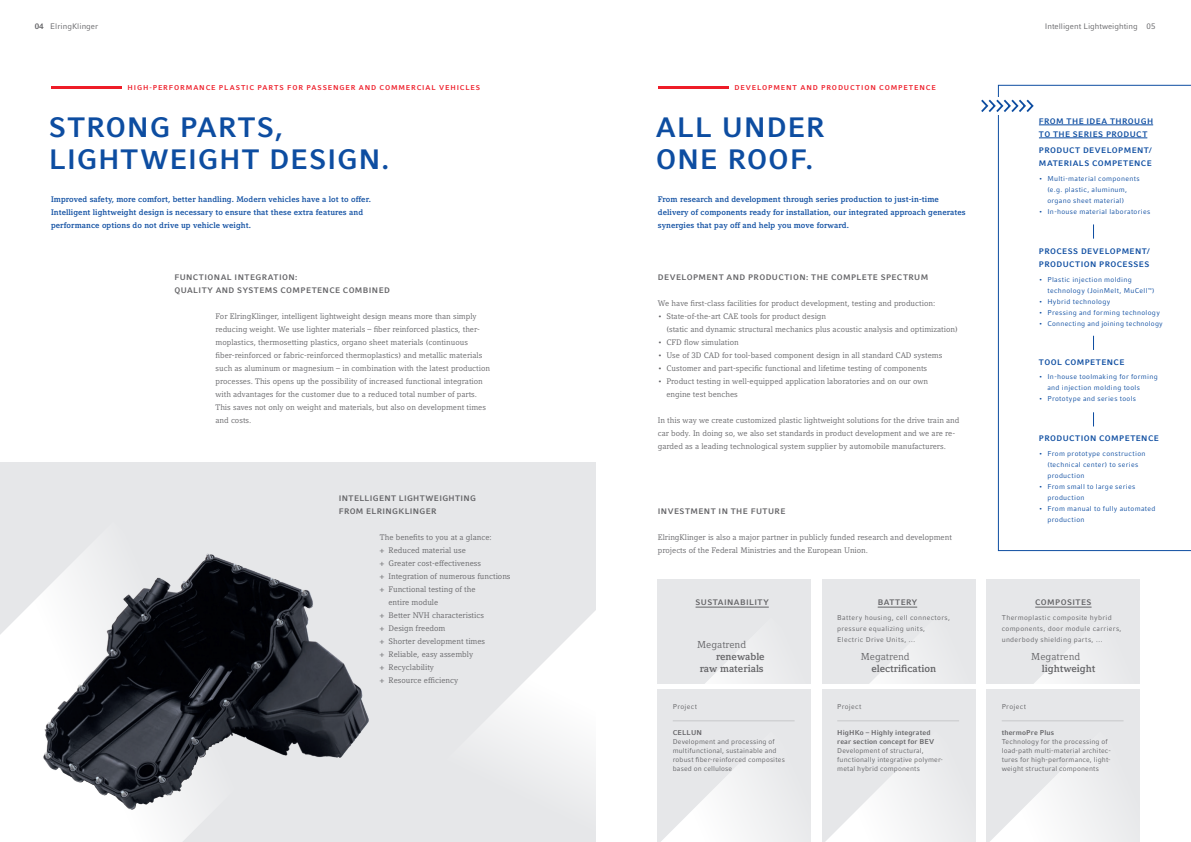
<style>
.page{position:relative;width:1191px;height:842px;background:#fff}
.page>*{position:absolute;margin:0;border:0;box-sizing:border-box;transform-origin:0 0}
.t1{font:700 28px/32px "Compatil Fact LT Pro";letter-spacing:.025em;color:#0d4da1}
.t2{font:700 10px/12px "Compatil Letter LT Pro";color:#636366;text-align:right}
.t3{font:10px "Compatil Letter LT Pro";color:#636366}
.t4{font:8px/13px "Compatil Letter LT Pro";color:#636366}
.t5{font:700 8px/13px "Compatil Letter LT Pro";letter-spacing:.01em;color:#0d4da1}
.t6{font:700 8px/13px "Compatil Fact LT Pro";letter-spacing:.05em;color:#636366}
.t7{font:700 8px/13px "Compatil Fact LT Pro";letter-spacing:.05em;color:#0d4da1}
.t8{font:8px "Compatil Fact LT Pro";color:#636366}
.t9{font:7px/11px "Compatil Fact LT Pro";letter-spacing:.045em;color:#0d4da1}
.t10{font:7px/9px "Compatil Fact LT Pro";letter-spacing:.025em;color:#636366}
.t11{font:7px/11px "Compatil Fact LT Pro";letter-spacing:.045em;color:#636366}
.t12{font:700 7px "Compatil Fact LT Pro";letter-spacing:.125em;color:#ee1c28}
.t13{font:700 7px/9px "Compatil Fact LT Pro";letter-spacing:.015em;color:#636366}
.s1{font-weight:700}
</style>
<div class="page">
<div style="left:0;top:462px;width:595px;height:380px;background:#e6e7e9"></div>
<svg style="left:481px;top:611px;width:114px;height:170px"></svg>
<svg style="left:0;top:624px;width:200px;height:218px;fill:#fff"></svg>
<div style="left:658px;top:579px;width:153px;height:104px;background:#e6e7e9"></div>
<svg style="left:706px;top:649px;width:50px;height:34px"></svg>
<div style="left:822px;top:579px;width:153px;height:104px;background:#e6e7e9"></div>
<svg style="left:870px;top:649px;width:50px;height:34px"></svg>
<div style="left:986px;top:579px;width:154px;height:104px;background:#e6e7e9"></div>
<svg style="left:1035px;top:649px;width:49px;height:34px"></svg>
<div style="left:658px;top:690px;width:153px;height:152px;background:#e6e7e9"></div>
<svg style="left:661px;top:763px;width:114px;height:79px"></svg>
<div style="left:822px;top:690px;width:153px;height:152px;background:#e6e7e9"></div>
<svg style="left:825px;top:763px;width:114px;height:79px"></svg>
<div style="left:986px;top:690px;width:154px;height:152px;background:#e6e7e9"></div>
<svg style="left:990px;top:763px;width:114px;height:79px"></svg>
<img style="left:11px;top:553px;width:358px;height:269px">
<svg style="left:998px;top:85px;width:193px;height:466px"></svg>
<hr style="left:695px;top:607px;width:74px;height:1px;background:#636366">
<hr style="left:877px;top:607px;width:40px;height:1px;background:#636366">
<hr style="left:1035px;top:607px;width:56px;height:1px;background:#636366">
<hr style="left:673px;top:721px;width:121px;height:1px;background:#c7c8ca">
<hr style="left:837px;top:721px;width:122px;height:1px;background:#c7c8ca">
<hr style="left:1001px;top:721px;width:122px;height:1px;background:#c7c8ca">
<hr style="left:51px;top:86px;width:71px;height:3px;background:#ee1c28">
<hr style="left:658px;top:86px;width:71px;height:3px;background:#ee1c28">
<hr style="left:1039px;top:125px;width:114px;height:1px;background:#0d4da1">
<hr style="left:1039px;top:138px;width:108px;height:1px;background:#0d4da1">
<svg style="left:1093px;top:224px;width:1px;height:15px"></svg>
<svg style="left:1093px;top:336px;width:1px;height:14px"></svg>
<svg style="left:1093px;top:412px;width:1px;height:14px"></svg>
<div style="left:994px;top:97px;width:9px;height:18px;background:#fff"></div>
<svg style="left:981px;top:98px;width:54px;height:16px"></svg>
<p class="t8" style="left:35px;top:21px;width:65px"><span class="s1">04</span> ElringKlinger</p>
<p class="t8" style="left:1044px;top:21px;width:112px">Intelligent Lightweighting 05</p>
<p class="t12" style="left:128px;top:83px;width:354px">HIGH-PERFORMANCE PLASTIC PARTS FOR PASSENGER AND COMMERCIAL VEHICLES</p>
<p class="t12" style="left:734px;top:83px;width:203px">DEVELOPMENT AND PRODUCTION COMPETENCE</p>
<h1 class="t1" style="left:49px;top:111px;width:342px">STRONG PARTS,<br>LIGHTWEIGHT DESIGN.</h1>
<p class="t5" style="left:51px;top:193px;width:321px">Improved safety, more comfort, better handling. Modern vehicles have a lot to offer.<br>Intelligent lightweight design is necessary to ensure that these extra features and performance options do not drive up vehicle weight.</p>
<h1 class="t1" style="left:656px;top:111px;width:170px">ALL UNDER<br>ONE ROOF.</h1>
<p class="t5" style="left:658px;top:193px;width:309px">From research and development through series production to just-in-time delivery of components ready for installation, our integrated approach generates synergies that pay off and help you move forward.</p>
<p class="t7" style="left:1039px;top:115px;width:116px">FROM THE IDEA THROUGH<br>TO THE SERIES PRODUCT</p>
<p class="t7" style="left:1039px;top:144px;width:114px">PRODUCT DEVELOPMENT/<br>MATERIALS COMPETENCE</p>
<p class="t9" style="left:1047px;top:174px;width:94px;text-indent:-9px">• Multi-material components (e.g. plastic, aluminum, organo sheet material)</p>
<p class="t9" style="left:1039px;top:207px;width:113px">• In-house material laboratories</p>
<p class="t7" style="left:1039px;top:244px;width:112px">PROCESS DEVELOPMENT/<br>PRODUCTION PROCESSES</p>
<p class="t6" style="left:174px;top:271px;width:217px">FUNCTIONAL INTEGRATION:<br>QUALITY AND SYSTEMS COMPETENCE COMBINED</p>
<p class="t4" style="left:215px;top:310px;width:276px">For ElringKlinger, intelligent lightweight design means more than simply reducing weight. We use lighter materials – fiber reinforced plastics, ther&shy;moplastics, thermosetting plastics, organo sheet materials (continuous fiber-reinforced or fabric-reinforced thermoplastics) and metallic materials such as aluminum or magnesium – in combination with the latest production processes. This opens up the possibility of increased functional integration with advantages for the customer due to a reduced total number of parts.<br>This saves not only on weight and materials, but also on development times and costs.</p>
<p class="t6" style="left:339px;top:492px;width:139px">INTELLIGENT LIGHTWEIGHTING<br>FROM ELRINGKLINGER</p>
<p class="t4" style="left:380px;top:531px;width:113px">The benefits to you at a glance:</p>
<p class="t4" style="left:380px;top:544px;width:87px">+ Reduced material use</p>
<p class="t4" style="left:380px;top:557px;width:103px">+ Greater cost-effectiveness</p>
<p class="t4" style="left:380px;top:570px;width:132px">+ Integration of numerous functions</p>
<p class="t4" style="left:380px;top:583px;width:97px">+ Functional testing of the</p>
<p class="t4" style="left:388px;top:596px;width:51px">entire module</p>
<p class="t4" style="left:380px;top:609px;width:106px">+ Better NVH characteristics</p>
<p class="t4" style="left:380px;top:622px;width:67px">+ Design freedom</p>
<p class="t4" style="left:380px;top:635px;width:107px">+ Shorter development times</p>
<p class="t4" style="left:380px;top:648px;width:95px">+ Reliable, easy assembly</p>
<p class="t4" style="left:380px;top:661px;width:55px">+ Recyclability</p>
<p class="t4" style="left:380px;top:674px;width:80px">+ Resource efficiency</p>
<p class="t6" style="left:658px;top:271px;width:272px">DEVELOPMENT AND PRODUCTION: THE COMPLETE SPECTRUM</p>
<p class="t4" style="left:658px;top:297px;width:279px">We have first-class facilities for product development, testing and production:</p>
<p class="t4" style="left:666px;top:310px;width:293px;text-indent:-9px">• State-of-the-art CAE tools for product design<br>(static and dynamic structural mechanics plus acoustic analysis and optimization)</p>
<p class="t4" style="left:658px;top:336px;width:82px">• CFD flow simulation</p>
<p class="t4" style="left:658px;top:349px;width:286px">• Use of 3D CAD for tool-based component design in all standard CAD systems</p>
<p class="t4" style="left:658px;top:362px;width:271px">• Customer and part-specific functional and lifetime testing of components</p>
<p class="t4" style="left:666px;top:375px;width:263px;text-indent:-9px">• Product testing in well-equipped application laboratories and on our own engine test benches</p>
<p class="t4" style="left:658px;top:414px;width:303px">In this way we create customized plastic lightweight solutions for the drive train and car body. In doing so, we also set standards in product development and we are re&shy;garded as a leading technological system supplier by automobile manufacturers.</p>
<p class="t6" style="left:658px;top:505px;width:129px">INVESTMENT IN THE FUTURE</p>
<p class="t4" style="left:658px;top:531px;width:295px">ElringKlinger is also a major partner in publicly funded research and development projects of the Federal Ministries and the European Union.</p>
<p class="t9" style="left:1047px;top:274px;width:109px;text-indent:-9px">• Plastic injection molding technology (JoinMelt, MuCell<sup>™</sup>)</p>
<p class="t9" style="left:1039px;top:296px;width:73px">• Hybrid technology</p>
<p class="t9" style="left:1039px;top:307px;width:122px">• Pressing and forming technology</p>
<p class="t9" style="left:1039px;top:318px;width:125px">• Connecting and joining technology</p>
<p class="t7" style="left:1039px;top:356px;width:87px">TOOL COMPETENCE</p>
<p class="t9" style="left:1047px;top:371px;width:112px;text-indent:-9px">• In-house toolmaking for forming and injection molding tools</p>
<p class="t9" style="left:1039px;top:393px;width:99px">• Prototype and series tools</p>
<p class="t7" style="left:1039px;top:432px;width:121px">PRODUCTION COMPETENCE</p>
<p class="t9" style="left:1047px;top:448px;width:100px;text-indent:-9px">• From prototype construction (technical center) to series production</p>
<p class="t9" style="left:1047px;top:481px;width:89px;text-indent:-9px">• From small to large series production</p>
<p class="t9" style="left:1047px;top:503px;width:110px;text-indent:-9px">• From manual to fully automated production</p>
<p class="t6" style="left:695px;top:596px;width:75px">SUSTAINABILITY</p>
<p class="t6" style="left:877px;top:596px;width:41px">BATTERY</p>
<p class="t6" style="left:1035px;top:596px;width:58px">COMPOSITES</p>
<p class="t11" style="left:837px;top:612px;width:114px">Battery housing, cell connectors, pressure equalizing units,<br>Electric Drive Units, …</p>
<p class="t11" style="left:1001px;top:612px;width:121px">Thermoplastic composite hybrid components, door module carriers, underbody shielding parts, …</p>
<p class="t3" style="left:1031px;top:650px;width:50px">Megatrend</p>
<p class="t2" style="left:1041px;top:662px;width:55px">lightweight</p>
<p class="t3" style="left:697px;top:638px;width:50px">Megatrend</p>
<p class="t2" style="left:700px;top:650px;width:66px">renewable raw materials</p>
<p class="t3" style="left:860px;top:650px;width:50px">Megatrend</p>
<p class="t2" style="left:871px;top:662px;width:66px">electrification</p>
<p class="t11" style="left:673px;top:701px;width:26px">Project</p>
<p class="t11" style="left:837px;top:701px;width:26px">Project</p>
<p class="t11" style="left:1001px;top:701px;width:26px">Project</p>
<p class="t13" style="left:673px;top:728px;width:31px">CELLUN</p>
<p class="t10" style="left:673px;top:737px;width:114px">Development and processing of multifunctional, sustainable and robust fiber-reinforced composites based on cellulose</p>
<p class="t13" style="left:837px;top:728px;width:99px">HigHKo – Highly integrated rear section concept for BEV</p>
<p class="t10" style="left:837px;top:746px;width:107px">Development of structural, functionally integrative polymer&shy;metal hybrid components</p>
<p class="t13" style="left:1001px;top:728px;width:54px">thermoPre Plus</p>
<p class="t10" style="left:1001px;top:737px;width:111px">Technology for the processing of load-path multi-material architec&shy;tures for high-performance, light&shy;weight structural components</p>
</div>
